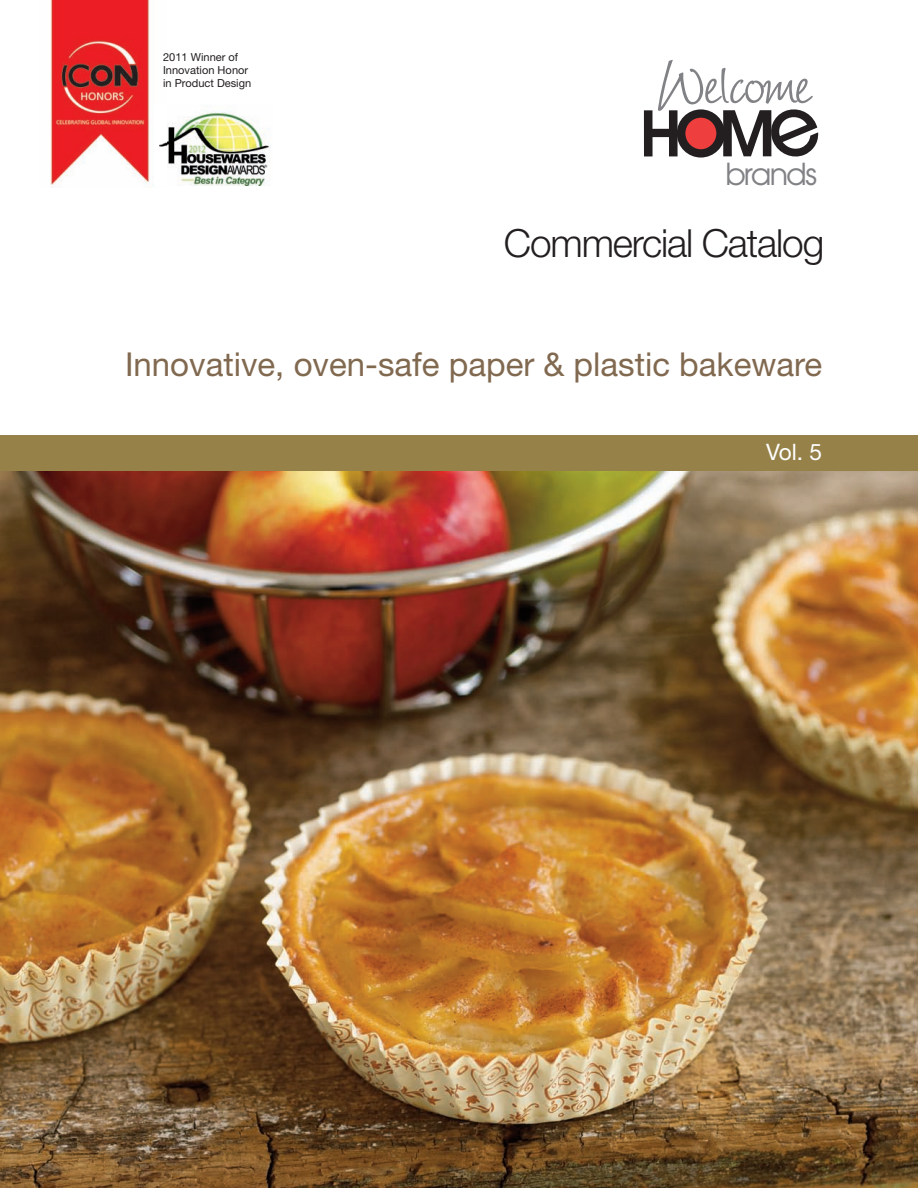
<style>
.page{position:relative;width:918px;height:1188px;background:#fff}
.page>*{position:absolute;margin:0;border:0;box-sizing:border-box;transform-origin:0 0}
.t1{font:85.35px "Wiesbaden Swing";letter-spacing:-.04em;color:#808285}
.t2{font:600 62.4px "Avant Garde";color:#231f20}
.t3{font:300 38.85px "Helvetica Neue";letter-spacing:-.03em;color:#231f20}
.t4{font:33px "Helvetica Neue";color:#816950}
.t5{font:30.15px "Avant Garde";letter-spacing:-.07em;color:#808285}
.t6{font:22.65px "Helvetica Neue";color:#fff}
.t7{font:11.1px/13.4px "Helvetica Neue";color:#231f20}
</style>
<div class="page">
<img style="left:0;top:470px;width:918px;height:718px">
<div style="left:0;top:435px;width:918px;height:35px;background:#968249"></div>
<div style="left:683px;top:115px;width:40px;height:38px;background:#ee3f3e;border-radius:50%"></div>
<img style="left:50px;top:0;width:104px;height:188px">
<img style="left:159px;top:112px;width:112px;height:73px">
<p class="t7" style="left:163px;top:51px;width:90px">2011 Winner of<br>Innovation Honor in Product Design</p>
<h1 class="t1" style="left:656px;top:23px;width:158px">Welcome</h1>
<h2 class="t2" style="left:640px;top:98px;width:137px">HOM</h2>
<h3 class="t5" style="left:725px;top:157px;width:93px">brands</h3>
<h3 class="t3" style="left:504px;top:230px;width:322px">Commercial Catalog</h3>
<h3 class="t4" style="left:125px;top:352px;width:699px">Innovative, oven-safe paper &amp; plastic bakeware</h3>
<h3 class="t6" style="left:766px;top:444px;width:57px">Vol. 5</h3>
</div>
